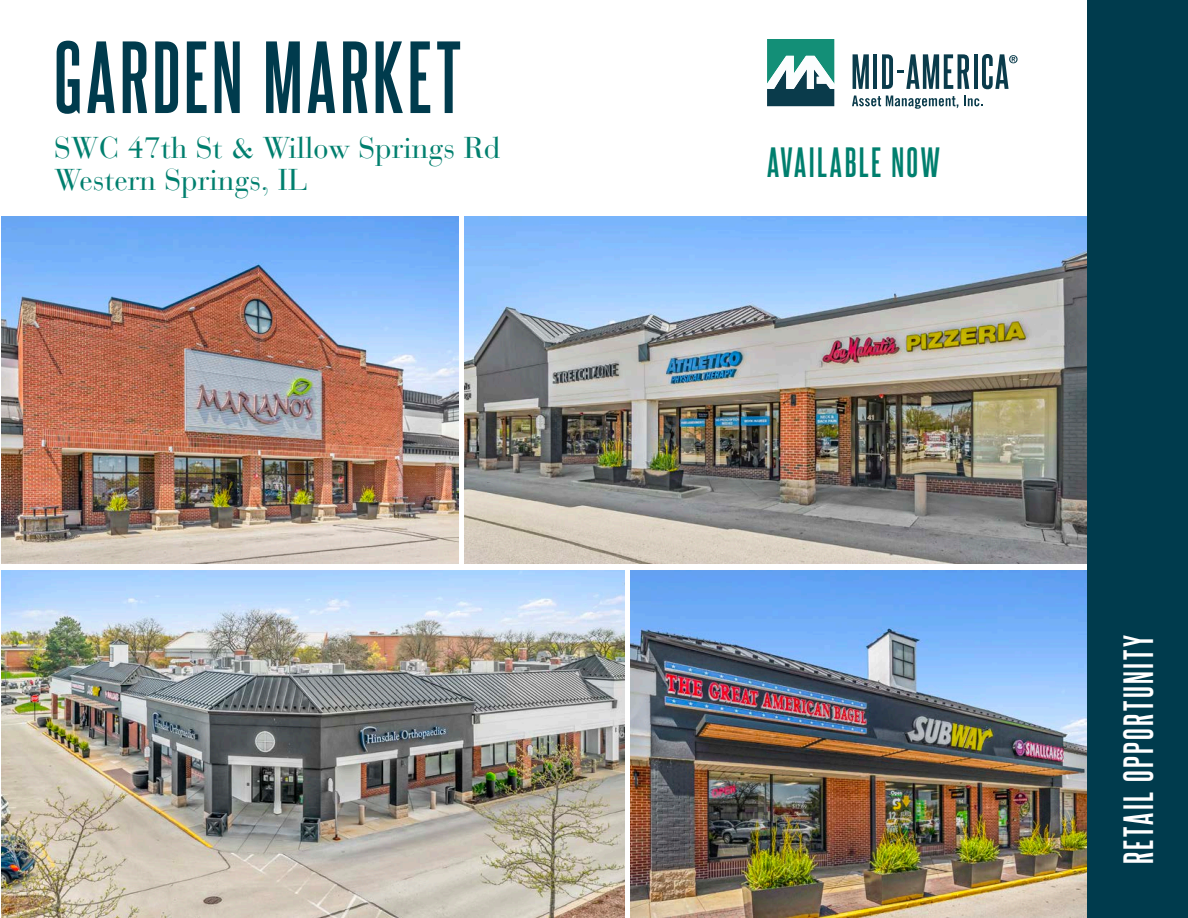
<style>
.page{position:relative;width:1188px;height:918px;background:#fff}
.page>*{position:absolute;margin:0;border:0;box-sizing:border-box;transform-origin:0 0}
.main_property_name{font:700 87px "Steelfish Rg";letter-spacing:.045em;color:#003b4d}
.t1{font:700 36px "Steelfish Rg";letter-spacing:.07em;color:#fff}
.page_label{font:700 36px "Steelfish Rg";letter-spacing:.07em;color:#007f6e}
.small_serif_subhead{font:30px/31.5px "Bauer Bodoni LT";color:#007f6e}
</style>
<div class="page">
<img style="left:2px;top:217px;width:456px;height:347px">
<img style="left:465px;top:217px;width:622px;height:347px">
<img style="left:630px;top:571px;width:457px;height:347px">
<img style="left:2px;top:571px;width:622px;height:347px">
<svg style="left:767px;top:39px;width:67px;height:67px"></svg>
<svg style="left:853px;top:54px;width:16px;height:35px"></svg>
<hr style="left:874px;top:54px;width:3px;height:35px;background:#0a3b4b">
<svg style="left:882px;top:54px;width:87px;height:35px"></svg>
<hr style="left:974px;top:54px;width:3px;height:35px;background:#0a3b4b">
<svg style="left:982px;top:54px;width:36px;height:35px"></svg>
<svg style="left:852px;top:96px;width:106px;height:13px"></svg>
<svg style="left:964px;top:96px;width:19px;height:10px"></svg>
<div style="left:1087px;top:0;width:101px;height:918px;background:#003b4d"></div>
<p class="main_property_name" style="left:54px;top:24px;width:409px">GARDEN MARKET</p>
<p class="small_serif_subhead" style="left:54px;top:132px;width:448px">SWC 47th St &amp; Willow Springs Rd<br>Western Springs, IL</p>
<p class="page_label" style="left:767px;top:141px;width:174px">AVAILABLE NOW</p>
<p class="t1" style="left:1116px;top:864px;width:231px;rotate:-90deg">RETAIL OPPORTUNITY</p>
</div>
